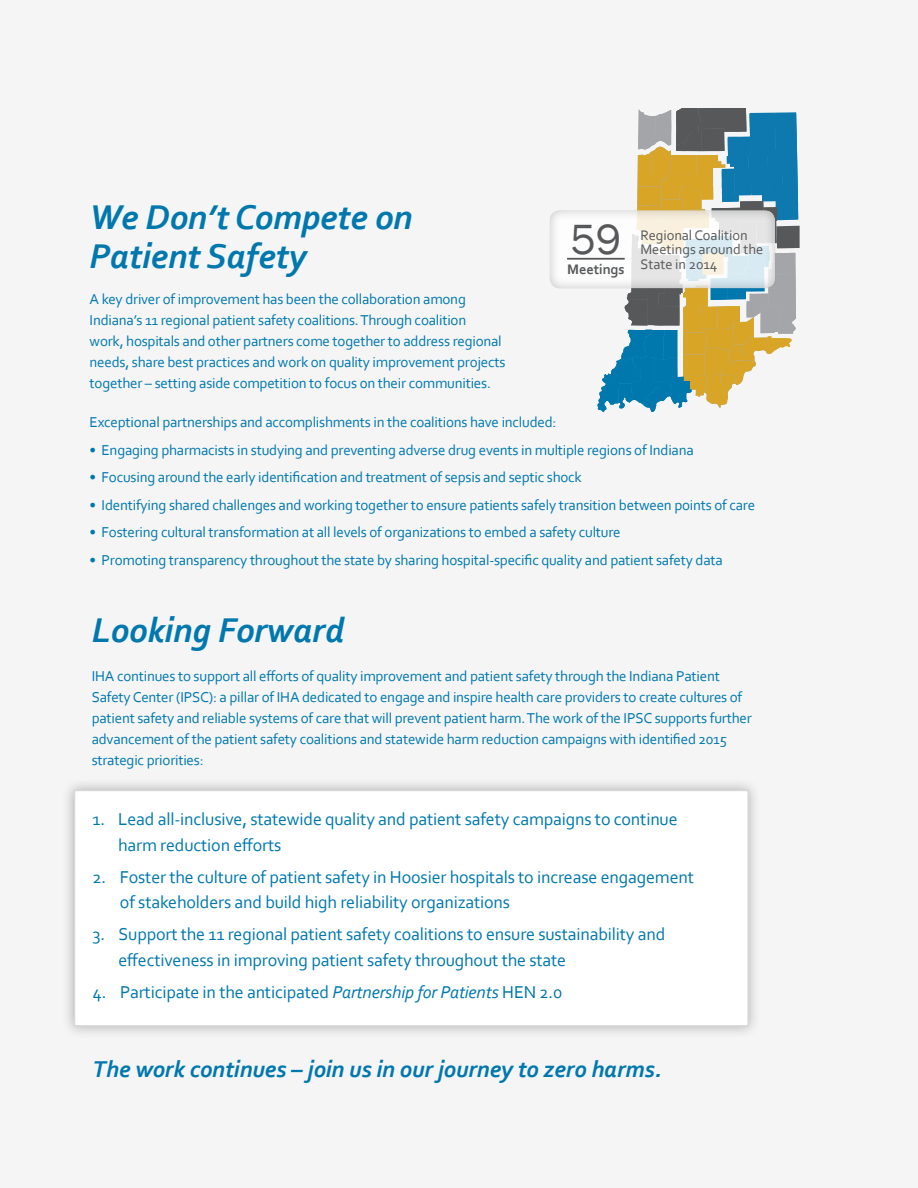
<style>
.page{position:relative;width:918px;height:1188px;background:#f5f5f6}
.page>*{position:absolute;margin:0;border:0;box-sizing:border-box;transform-origin:0 0}
.Article_Subheads{font:43.5px "Franklin Gothic";color:#57585a}
.Article_Subheads-2{font:italic 700 36px "Corbel";letter-spacing:-.005em;color:#0078ae}
.Article_Subheads-3{font:italic 700 24px "Corbel";letter-spacing:-.005em;color:#0078ae}
.Text_1{font:18px/25.5px "Corbel";letter-spacing:-.01em;color:#0078ae}
.Text_1-2{font:15px/21px "Corbel";letter-spacing:-.015em;color:#0078ae}
.Article_Subheads-4{font:14.55px/14.5px "Corbel";letter-spacing:-.005em;color:#57585a}
.Article_Subheads-5{font:700 14.55px "Corbel";letter-spacing:-.005em;color:#57585a}
.s1{color:#018abb}
.s2{font-style:italic}
</style>
<div class="page">
<div style="left:62px;top:778px;width:699px;height:261px;background:#231f20;opacity:.33"></div>
<div style="left:74px;top:790px;width:675px;height:237px;background:#fff;border:2px solid #d8d8d7"></div>
<svg style="left:597px;top:108px;width:203px;height:304px"></svg>
<div style="left:548px;top:209px;width:229px;height:81px;background:#231f20;opacity:.33"></div>
<hr style="left:567px;top:258px;width:58px;height:2px;background:#57585a">
<img style="left:541px;top:778px;width:151px;height:15px">
<p class="Article_Subheads-2" style="left:90px;top:195px;width:325px">We Don’t Compete on</p>
<p class="Article_Subheads-2" style="left:90px;top:234px;width:218px">Patient Safety</p>
<p class="Text_1-2" style="left:90px;top:289px;width:417px">A key driver of improvement has been the collaboration among Indiana’s 11 regional patient safety coalitions. Through coalition<br>work, hospitals and other partners come together to address regional needs, share best practices and work on quality improvement projects together – setting aside competition to focus on their communities<span class="s1">.</span></p>
<p class="Article_Subheads" style="left:571px;top:213px;width:52px">59</p>
<p class="Article_Subheads-5" style="left:567px;top:260px;width:59px">Meetings</p>
<p class="Article_Subheads-4" style="left:640px;top:227px;width:124px">Regional Coalition<br>Meetings around the<br>State in 2014</p>
<p class="Text_1-2" style="left:90px;top:412px;width:468px">Exceptional partnerships and accomplishments in the coalitions have included:</p>
<p class="Text_1-2" style="left:90px;top:439px;width:606px">• Engaging pharmacists in studying and preventing adverse drug events in multiple regions of Indiana</p>
<p class="Text_1-2" style="left:90px;top:467px;width:494px">• Focusing around the early identification and treatment of sepsis and septic shock</p>
<p class="Text_1-2" style="left:90px;top:494px;width:667px">• Identifying shared challenges and working together to ensure patients safely transition between points of care</p>
<p class="Text_1-2" style="left:90px;top:521px;width:533px">• Fostering cultural transformation at all levels of organizations to embed a safety culture</p>
<p class="Text_1-2" style="left:90px;top:549px;width:635px">• Promoting transparency throughout the state by sharing hospital-specific quality and patient safety data</p>
<p class="Article_Subheads-2" style="left:92px;top:608px;width:254px">Looking Forward</p>
<p class="Text_1-2" style="left:92px;top:665px;width:662px">IHA continues to support all efforts of quality improvement and patient safety through the Indiana Patient Safety Center (IPSC): a pillar of IHA dedicated to engage and inspire health care providers to create cultures of patient safety and reliable systems of care that will prevent patient harm. The work of the IPSC supports further advancement of the patient safety coalitions and statewide harm reduction campaigns with identified 2015 strategic priorities:</p>
<p class="Text_1" style="left:118px;top:806px;width:561px;text-indent:-26px">1. Lead all-inclusive, statewide quality and patient safety campaigns to continue harm reduction efforts</p>
<p class="Text_1" style="left:120px;top:864px;width:576px;text-indent:-27px">2. Foster the culture of patient safety in Hoosier hospitals to increase engagement of stakeholders and build high reliability organizations</p>
<p class="Text_1" style="left:118px;top:921px;width:548px;text-indent:-26px">3. Support the 11 regional patient safety coalitions to ensure sustainability and effectiveness in improving patient safety throughout the state</p>
<p class="Text_1" style="left:93px;top:979px;width:471px">4. Participate in the anticipated <span class="s2">Partnership for Patients</span> HEN 2.0</p>
<p class="Article_Subheads-3" style="left:93px;top:1054px;width:571px">The work continues – join us in our journey to zero harms.</p>
</div>
